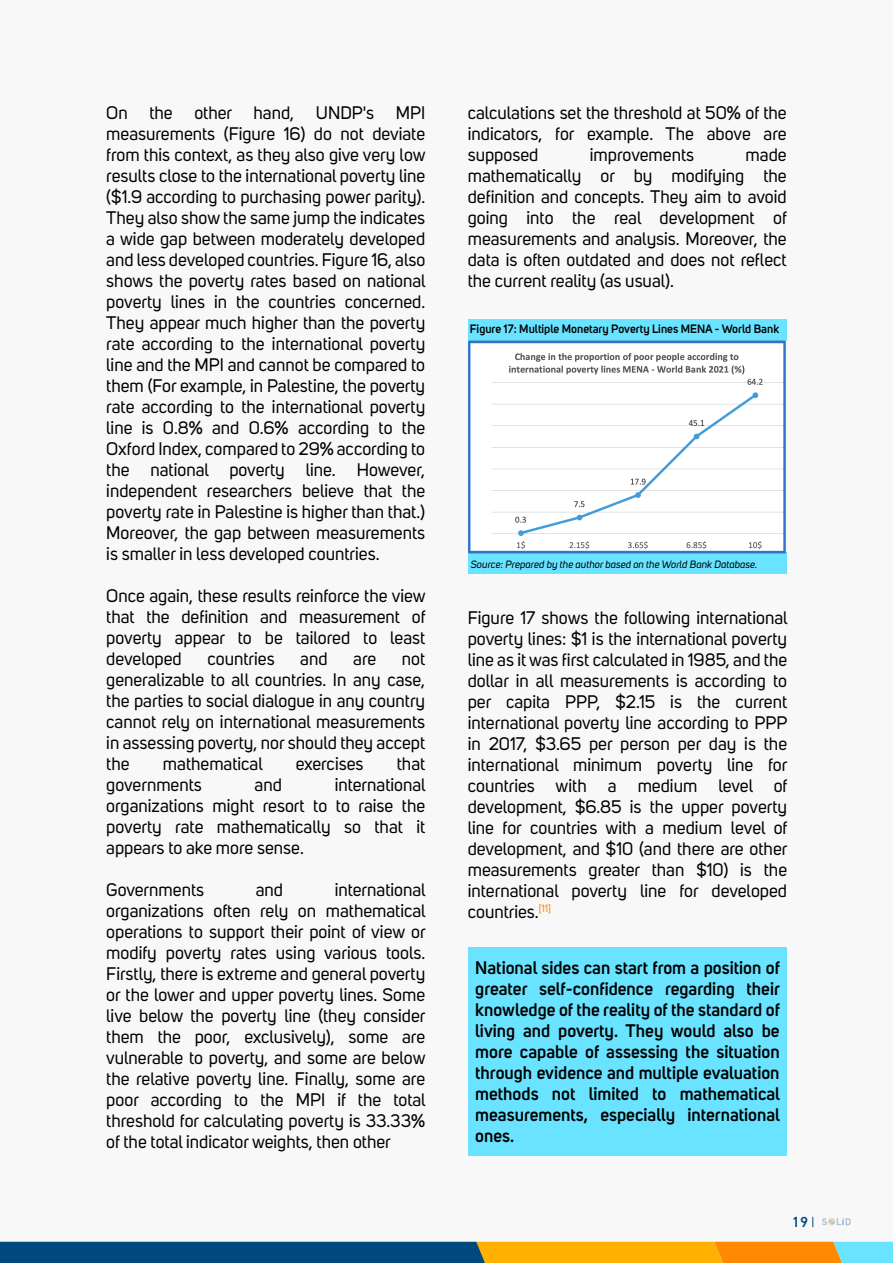
<style>
.page{position:relative;width:893px;height:1263px;background:#fff}
.page>*{position:absolute;margin:0;border:0;box-sizing:border-box;transform-origin:0 0}
.t1{font:18px/21px "Uni Sans";color:#000;text-align:justify}
.t2{font:600 18px/21px "Uni Sans";color:#000;text-align:justify}
.t3{font:500 14.85px "DIN Next LT Arabic";color:#00497f}
.t4{font:600 12px "Uni Sans";color:#000}
.t5{font:italic 10.5px "Uni Sans";color:#000}
</style>
<div class="page">
<div style="left:0;top:0;width:893px;height:1262px;background:#f8f8f8"></div>
<svg style="left:0;top:1242px;width:893px;height:21px;background:#6c7654"></svg>
<svg style="left:822px;top:1218px;width:29px;height:7px"></svg>
<div style="left:468px;top:319px;width:319px;height:22px;background:#69e3ff"></div>
<div style="left:468px;top:553px;width:319px;height:21px;background:#69e3ff"></div>
<img style="left:468px;top:341px;width:319px;height:213px">
<div style="left:468px;top:947px;width:319px;height:209px;background:#69e3ff"></div>
<p class="t1" style="left:106px;top:102px;width:321px">On the other hand, UNDP's MPI measurements (Figure 16) do not deviate from this context, as they also give very low results close to the international poverty line ($1.9 according to purchasing power parity).<br>They also show the same jump the indicates a wide gap between moderately developed and less developed countries. Figure 16, also shows the poverty rates based on national poverty lines in the countries concerned.<br>They appear much higher than the poverty rate according to the international poverty line and the MPI and cannot be compared to them (For example, in Palestine, the poverty rate according to the international poverty line is 0.8% and 0.6% according to the Oxford Index, compared to 29% according to the national poverty line. However, independent researchers believe that the poverty rate in Palestine is higher than that.)<br>Moreover, the gap between measurements is smaller in less developed countries.</p>
<p class="t1" style="left:106px;top:585px;width:321px">Once again, these results reinforce the view that the definition and measurement of poverty appear to be tailored to least developed</p>
<p class="t1" style="left:207px;top:648px;width:69px">countries</p>
<p class="t1" style="left:300px;top:648px;width:29px">and</p>
<p class="t1" style="left:353px;top:648px;width:25px">are</p>
<p class="t1" style="left:106px;top:648px;width:320px;text-indent:296px">not generalizable to all countries. In any case, the parties to social dialogue in any country cannot rely on international measurements in assessing poverty, nor should they accept the</p>
<p class="t1" style="left:163px;top:754px;width:101px">mathematical</p>
<p class="t1" style="left:296px;top:754px;width:69px">exercises</p>
<p class="t1" style="left:397px;top:754px;width:30px">that</p>
<p class="t1" style="left:106px;top:775px;width:97px">governments</p>
<p class="t1" style="left:255px;top:775px;width:29px">and</p>
<p class="t1" style="left:106px;top:775px;width:321px;text-indent:228px">international organizations might resort to to raise the poverty rate mathematically so that it appears to ake more sense.</p>
<p class="t1" style="left:106px;top:880px;width:99px">Governments</p>
<p class="t1" style="left:256px;top:880px;width:29px">and</p>
<p class="t1" style="left:106px;top:880px;width:321px;text-indent:228px">international organizations often rely on mathematical operations to support their point of view or modify poverty rates using various tools.<br>Firstly, there is extreme and general poverty or the lower and upper poverty lines. Some live below the poverty line (they consider them the poor, exclusively), some are vulnerable to poverty, and some are below the relative poverty line. Finally, some are poor according to the MPI if the total threshold for calculating poverty is 33.33% of the total indicator weights, then other</p>
<p class="t1" style="left:468px;top:103px;width:320px">calculations set the threshold at 50% of the indicators, for example. The above are supposed</p>
<p class="t1" style="left:590px;top:145px;width:106px">improvements</p>
<p class="t1" style="left:468px;top:145px;width:321px;text-indent:278px">made mathematically or by modifying the definition and concepts. They aim to avoid going into the real development of measurements and analysis. Moreover, the data is often outdated and does not reflect the current reality (as usual).</p>
<p class="t4" style="left:470px;top:321px;width:311px">Figure 17: Multiple Monetary Poverty Lines MENA - World Bank</p>
<p class="t5" style="left:471px;top:558px;width:288px">Source: Prepared by the author based on the World Bank Database.</p>
<p class="t1" style="left:468px;top:607px;width:321px">Figure 17 shows the following international poverty lines: $1 is the international poverty line as it was first calculated in 1985, and the dollar in all measurements is according to per capita PPP, $2.15 is the current international poverty line according to PPP in 2017, $3.65 per person per day is the international minimum poverty line for countries with a medium level of development, $6.85 is the upper poverty line for countries with a medium level of development, and $10 (and there are other measurements greater than $10) is the international poverty line for developed countries.<sup>[11]</sup></p>
<p class="t2" style="left:475px;top:957px;width:306px">National sides can start from a position of greater self-confidence regarding their knowledge of the reality of the standard of living and poverty. They would also be more capable of assessing the situation through evidence and multiple evaluation methods not limited to mathematical measurements, especially international ones.</p>
<p class="t3" style="left:792px;top:1213px;width:18px">19</p>
</div>
